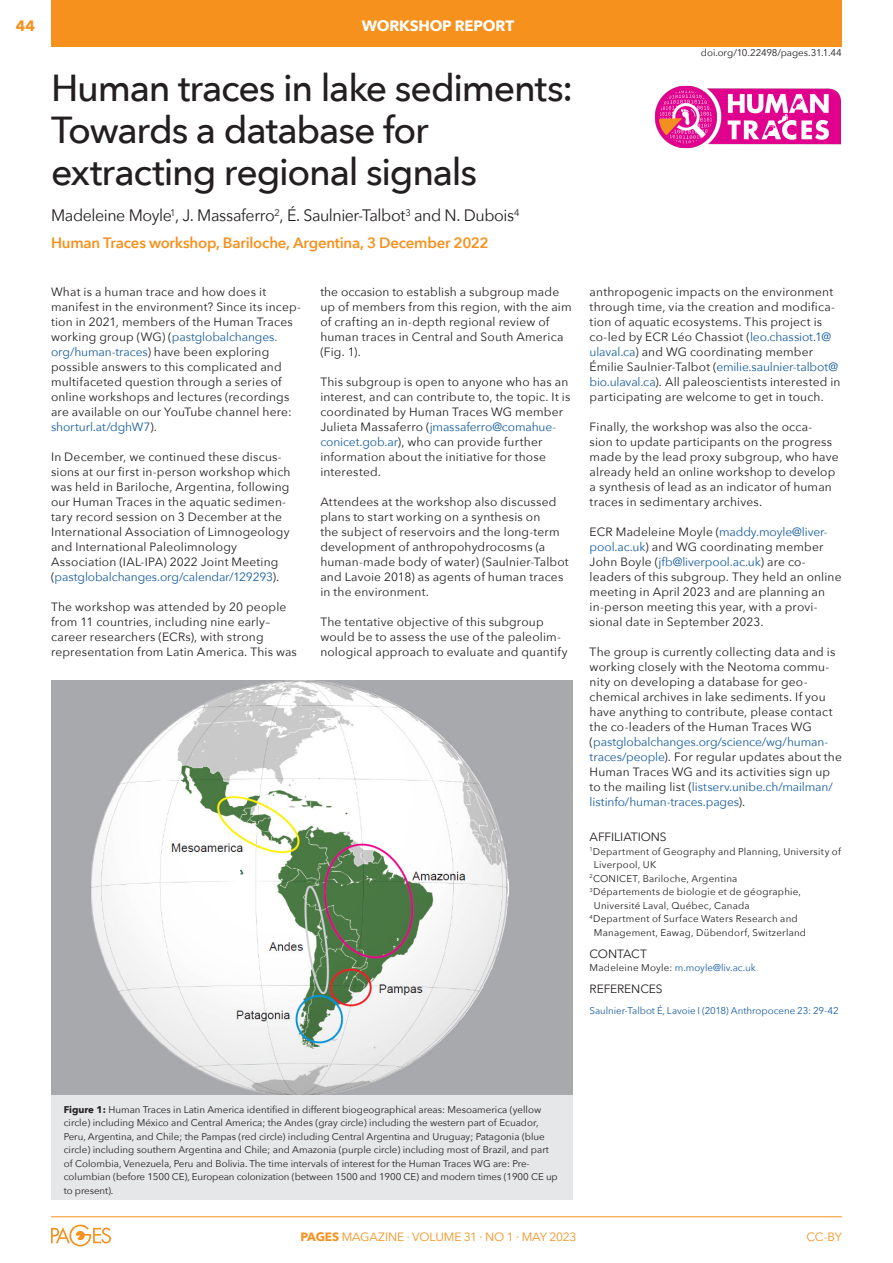
<style>
.page{position:relative;width:893px;height:1263px;background:#fff}
.page>*{position:absolute;margin:0;border:0;box-sizing:border-box;transform-origin:0 0}
.ARTICLE-Title{font:500 37.5px/42px "Avenir Next";letter-spacing:-.035em;color:#231f20}
.ARTICLE-Authors{font:16.5px "Avenir Next";letter-spacing:-.025em;color:#231f20}
.ARTICLE-PlaceDate{font:600 15px "Avenir Next";letter-spacing:-.015em;color:#f6911e}
.t1{font:700 15px "Avenir Next";letter-spacing:-.015em;color:#fff}
.t2{font:700 15px "Avenir Next";color:#f6911e}
._3col-text{font:12px/15px "Avenir Next";letter-spacing:.015em;color:#231f20}
.t3{font:12px "Avenir Next";letter-spacing:-.005em;color:#f6911e}
.ARTICLE-INFO-Title{font:12px "Avenir Next";letter-spacing:-.005em;color:#231f20}
.ARTICLE-Figure_Capti{font:9.75px/13.5px "Avenir Next";color:#231f20}
.ARTICLE-INFO-Authors{font:9.75px/13.5px "Avenir Next";letter-spacing:.02em;color:#231f20}
.ARTICLE-INFO-Referen{font:9.75px "Avenir Next";letter-spacing:-.005em;color:#175d9e}
.ARTICLE-INFO-General{font:9.75px "Avenir Next";letter-spacing:.02em;color:#175d9e}
.DOI{font:9.75px "Avenir Next";letter-spacing:-.005em;color:#231f20}
.s1{color:#175d9e}
.s2{color:#231f20}
.s3{font-weight:700}
</style>
<div class="page">
<hr style="left:51px;top:1216px;width:791px;height:1px;background:#f6911e">
<svg style="left:51px;top:1225px;width:60px;height:21px"></svg>
<div style="left:51px;top:0;width:791px;height:46px;background:#f6911e"></div>
<img style="left:655px;top:85px;width:186px;height:64px">
<div style="left:51px;top:1095px;width:522px;height:104px;background:#e6e7e9"></div>
<img style="left:51px;top:681px;width:521px;height:414px">
<p class="t2" style="left:16px;top:13px;width:21px">44</p>
<p class="t1" style="left:362px;top:12px;width:154px">WORKSHOP REPORT</p>
<p class="ARTICLE-Title" style="left:51px;top:66px;width:524px">Human traces in lake sediments:<br>Towards a database for extracting regional signals</p>
<p class="ARTICLE-Authors" style="left:51px;top:202px;width:470px">Madeleine Moyle<sup>1</sup>, J. Massaferro<sup>2</sup>, É. Saulnier-Talbot<sup>3</sup> and N. Dubois<sup>4</sup></p>
<p class="ARTICLE-PlaceDate" style="left:51px;top:230px;width:439px">Human Traces workshop, Bariloche, Argentina, 3 December 2022</p>
<p class="_3col-text" style="left:51px;top:284px;width:252px">What is a human trace and how does it manifest in the environment? Since its incep&shy;tion in 2021, members of the Human Traces working group (WG) (<span class="s1">pastglobalchanges. org/human-traces</span>) have been exploring possible answers to this complicated and multifaceted question through a series of online workshops and lectures (recordings are available on our YouTube channel here: <span class="s1">shorturl.at/dghW7</span>).</p>
<p class="_3col-text" style="left:51px;top:449px;width:241px">In December, we continued these discus&shy;sions at our first in-person workshop which was held in Bariloche, Argentina, following our Human Traces in the aquatic sedimen&shy;tary record session on 3 December at the International Association of Limnogeology and International Paleolimnology Association (IAL-IPA) 2022 Joint Meeting (<span class="s1">pastglobalchanges.org/calendar/129293</span>).</p>
<p class="_3col-text" style="left:51px;top:599px;width:247px">The workshop was attended by 20 people from 11 countries, including nine early– career researchers (ECRs), with strong representation from Latin America. This was</p>
<p class="_3col-text" style="left:320px;top:284px;width:253px">the occasion to establish a subgroup made up of members from this region, with the aim of crafting an in-depth regional review of human traces in Central and South America (Fig. 1).</p>
<p class="_3col-text" style="left:320px;top:374px;width:252px">This subgroup is open to anyone who has an interest, and can contribute to, the topic. It is coordinated by Human Traces WG member Julieta Massaferro (<span class="s1">jmassaferro@comahue&shy;conicet.gob.ar</span>), who can provide further information about the initiative for those interested.</p>
<p class="_3col-text" style="left:320px;top:494px;width:250px">Attendees at the workshop also discussed plans to start working on a synthesis on<br>the subject of reservoirs and the long-term development of anthropohydrocosms (a human-made body of water) (Saulnier-Talbot and Lavoie 2018) as agents of human traces in the environment.</p>
<p class="_3col-text" style="left:320px;top:614px;width:249px">The tentative objective of this subgroup would be to assess the use of the paleolim&shy;nological approach to evaluate and quantify</p>
<p class="DOI" style="left:701px;top:45px;width:143px">doi.org/10.22498/pages.31.1.44</p>
<p class="_3col-text" style="left:590px;top:284px;width:252px">anthropogenic impacts on the environment through time, via the creation and modifica&shy;tion of aquatic ecosystems. This project is co-led by ECR Léo Chassiot (<span class="s1">leo.chassiot.1@ ulaval.ca</span>) and WG coordinating member Émilie Saulnier-Talbot (<span class="s1">emilie.saulnier-talbot@ bio.ulaval.ca</span>). All paleoscientists interested in participating are welcome to get in touch.</p>
<p class="_3col-text" style="left:590px;top:419px;width:250px">Finally, the workshop was also the occa-<br>sion to update participants on the progress made by the lead proxy subgroup, who have already held an online workshop to develop a synthesis of lead as an indicator of human traces in sedimentary archives.</p>
<p class="_3col-text" style="left:590px;top:524px;width:253px">ECR Madeleine Moyle (<span class="s1">maddy.moyle@liver&shy;pool.ac.uk</span>) and WG coordinating member John Boyle (<span class="s1">jfb@liverpool.ac.uk</span>) are co&shy;leaders of this subgroup. They held an online meeting in April 2023 and are planning an in-person meeting this year, with a provi&shy;sional date in September 2023.</p>
<p class="_3col-text" style="left:590px;top:644px;width:254px">The group is currently collecting data and is working closely with the Neotoma commu&shy;nity on developing a database for geo&shy;chemical archives in lake sediments. If you have anything to contribute, please contact the co-leaders of the Human Traces WG (<span class="s1">pastglobalchanges.org/science/wg/human&shy;traces/people</span>). For regular updates about the Human Traces WG and its activities sign up to the mailing list (<span class="s1">listserv.unibe.ch/mailman/ listinfo/human-traces.pages</span>).</p>
<p class="ARTICLE-INFO-Title" style="left:590px;top:827px;width:79px">AFFILIATIONS</p>
<p class="ARTICLE-INFO-Authors" style="left:594px;top:844px;width:248px;text-indent:-4px"><sup>1</sup>Department of Geography and Planning, University of<br>Liverpool, UK</p>
<p class="ARTICLE-INFO-Authors" style="left:590px;top:871px;width:149px"><sup>2</sup>CONICET, Bariloche, Argentina</p>
<p class="ARTICLE-INFO-Authors" style="left:594px;top:884px;width:209px;text-indent:-4px"><sup>3</sup>Départements de biologie et de géographie,<br>Université Laval, Québec, Canada</p>
<p class="ARTICLE-INFO-Authors" style="left:594px;top:911px;width:214px;text-indent:-4px"><sup>4</sup>Department of Surface Waters Research and<br>Management, Eawag, Dübendorf, Switzerland</p>
<p class="ARTICLE-INFO-Title" style="left:590px;top:943px;width:59px">CONTACT</p>
<p class="ARTICLE-INFO-General" style="left:590px;top:959px;width:168px"><span class="s2">Madeleine Moyle:</span> m.moyle@liv.ac.uk</p>
<p class="ARTICLE-INFO-Title" style="left:590px;top:979px;width:75px">REFERENCES</p>
<p class="ARTICLE-INFO-Referen" style="left:590px;top:1002px;width:250px">Saulnier-Talbot É, Lavoie I (2018) Anthropocene 23: 29-42</p>
<p class="ARTICLE-Figure_Capti" style="left:64px;top:1102px;width:495px"><span class="s3">Figure 1:</span> Human Traces in Latin America identified in different biogeographical areas: Mesoamerica (yellow circle) including México and Central America; the Andes (gray circle) including the western part of Ecuador, Peru, Argentina, and Chile; the Pampas (red circle) including Central Argentina and Uruguay; Patagonia (blue circle) including southern Argentina and Chile; and Amazonia (purple circle) including most of Brazil, and part of Colombia, Venezuela, Peru and Bolivia. The time intervals of interest for the Human Traces WG are: Pre&shy;columbian (before 1500 CE), European colonization (between 1500 and 1900 CE) and modern times (1900 CE up to present).</p>
<p class="t3" style="left:300px;top:1227px;width:278px"><span class="s3">PAGES</span> MAGAZINE ∙ VOLUME 31 ∙ NO 1 ∙ May 2023</p>
<p class="t3" style="left:807px;top:1227px;width:37px">CC-BY</p>
</div>
